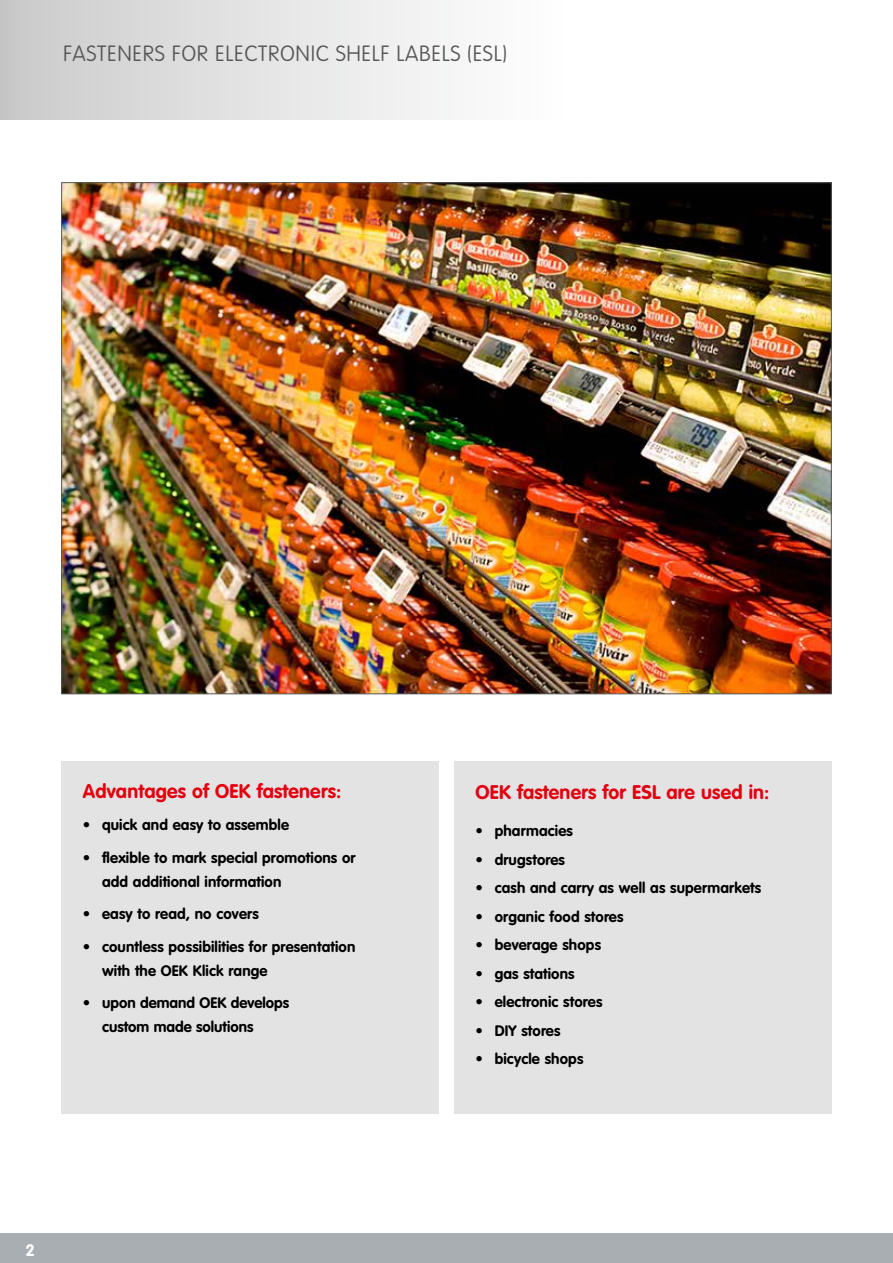
<style>
.page{position:relative;width:893px;height:1263px;background:#fff}
.page>*{position:absolute;margin:0;border:0;box-sizing:border-box;transform-origin:0 0}
.t1{font:100 21.75px "VAG Rounded Std";letter-spacing:.03em;color:#565656}
.t2{font:700 19.5px "VAG Rounded Std";letter-spacing:.01em;color:#e3000f}
.t3{font:700 16.5px "VAG Rounded Std";color:#fff}
.t4{font:700 15px/24px "VAG Rounded Std";letter-spacing:.01em;color:#000}
</style>
<div class="page">
<div style="left:0;top:1233px;width:893px;height:30px;background:#a8aeb2"></div>
<div style="left:0;top:0;width:563px;height:119px;background:linear-gradient(to right,#cbcbca,#fff)"></div>
<img style="left:63px;top:184px;width:767px;height:508px">
<div style="left:62px;top:762px;width:377px;height:352px;background:#e3e3e3"></div>
<div style="left:454px;top:762px;width:378px;height:352px;background:#e3e3e3"></div>
<h1 class="t1" style="left:63px;top:41px;width:445px">FASTENERS FOR ELECTRONIC SHELF LABELS (ESL)</h1>
<h2 class="t2" style="left:83px;top:779px;width:260px">Advantages of OEK fasteners:</h2>
<p class="t4" style="left:83px;top:814px;width:208px">• quick and easy to assemble</p>
<p class="t4" style="left:102px;top:846px;width:255px;text-indent:-19px">• flexible to mark special promotions or add additional information</p>
<p class="t4" style="left:83px;top:903px;width:177px">• easy to read, no covers</p>
<p class="t4" style="left:102px;top:935px;width:255px;text-indent:-19px">• countless possibilities for presentation with the OEK Klick range</p>
<p class="t4" style="left:102px;top:992px;width:189px;text-indent:-19px">• upon demand OEK develops custom made solutions</p>
<p class="t3" style="left:26px;top:1240px;width:11px">2</p>
<h2 class="t2" style="left:476px;top:781px;width:295px">OEK fasteners for ESL are used in:</h2>
<p class="t4" style="left:476px;top:819px;width:99px">• pharmacies</p>
<p class="t4" style="left:476px;top:848px;width:91px">• drugstores</p>
<p class="t4" style="left:476px;top:876px;width:287px">• cash and carry as well as supermarkets</p>
<p class="t4" style="left:476px;top:905px;width:149px">• organic food stores</p>
<p class="t4" style="left:476px;top:933px;width:127px">• beverage shops</p>
<p class="t4" style="left:476px;top:962px;width:101px">• gas stations</p>
<p class="t4" style="left:476px;top:990px;width:128px">• electronic stores</p>
<p class="t4" style="left:476px;top:1019px;width:86px">• DIY stores</p>
<p class="t4" style="left:476px;top:1047px;width:109px">• bicycle shops</p>
</div>
